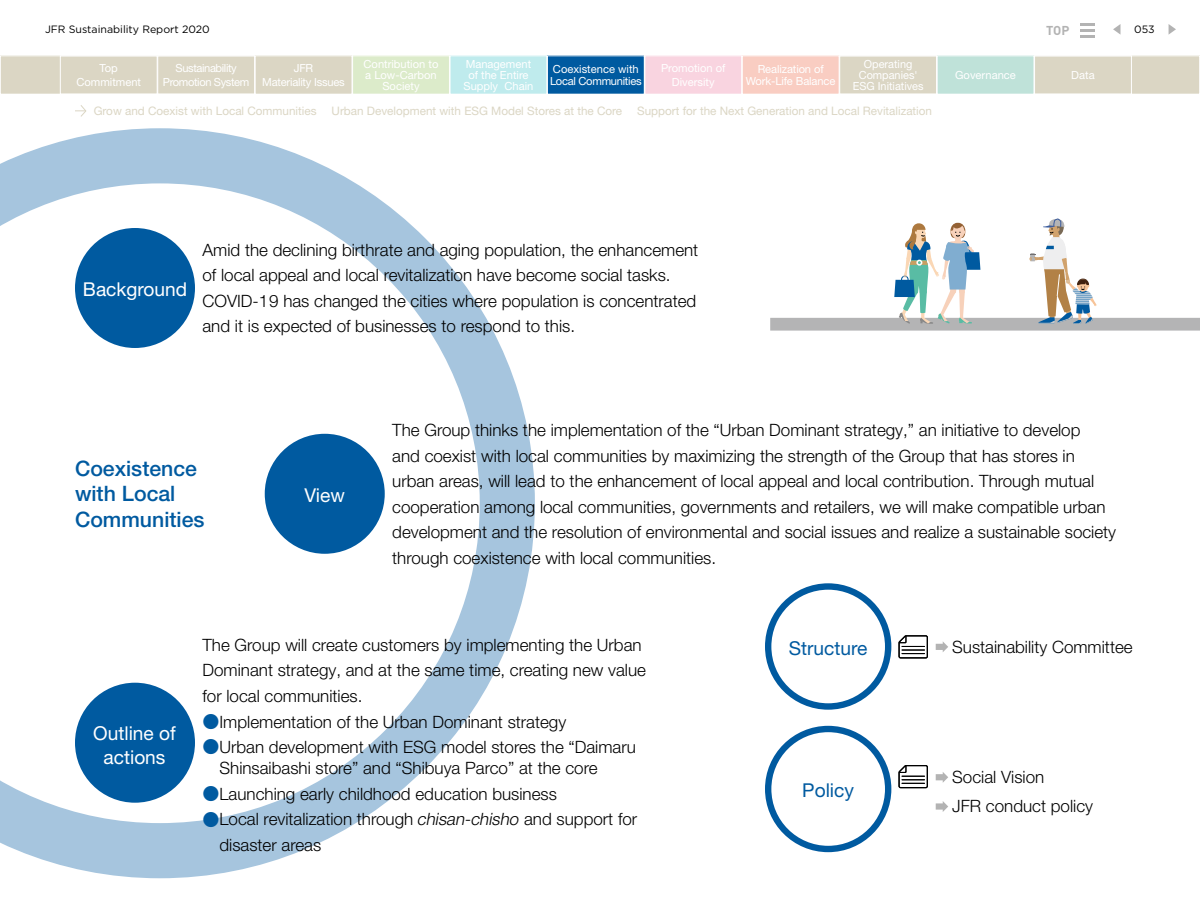
<style>
.page{position:relative;width:1200px;height:900px;background:#fff}
.page>*{position:absolute;margin:0;border:0;box-sizing:border-box;transform-origin:0 0}
.t1{font:500 21.3px/25.5px "Helvetica Neue LT Pro";color:#005aa0}
.t2{font:19.2px/24.5px "Helvetica Neue LT Pro";color:#fff;text-align:center}
.t3{font:19.2px "Helvetica Neue LT Pro";color:#005aa0}
.t4{font:300 16.95px/25.5px "Helvetica Neue LT Pro";color:#000}
.t5{font:italic 300 16.95px "Helvetica Neue LT Pro";color:#000}
.t6{font:700 12.75px "DIN";color:#b3b3b3}
.t7{font:11.7px "Helvetica Neue LT Pro";color:#dbd6c4}
.t8{font:11.1px/11.1px "Helvetica Neue LT Pro";color:#fff;text-align:center}
.t9{font:11.1px/11.1px "Helvetica Neue LT Pro";letter-spacing:-.025em;color:#fff}
.t10{font:11.1px/13.8px "Helvetica Neue LT Pro";letter-spacing:-.035em;color:#fff;text-align:center}
.t11{font:11.1px/13.8px "Helvetica Neue LT Pro";letter-spacing:-.02em;color:#fff;text-align:center}
.t12{font:10.65px "Gotham";color:#000}
.s1{font-family:"UD Shin Go Pr 6 N";color:#005aa0}
.s2{font-style:italic}
</style>
<div class="page">
<svg style="left:0;top:128px;width:535px;height:750px"></svg>
<div style="left:770px;top:318px;width:430px;height:13px;background:#b4b4b5"></div>
<svg style="left:894px;top:223px;width:86px;height:101px"></svg>
<svg style="left:1029px;top:219px;width:68px;height:105px"></svg>
<svg style="left:936px;top:641px;width:12px;height:11px"></svg>
<svg style="left:898px;top:635px;width:30px;height:23px"></svg>
<svg style="left:936px;top:772px;width:12px;height:11px"></svg>
<svg style="left:936px;top:801px;width:12px;height:11px"></svg>
<svg style="left:898px;top:765px;width:30px;height:23px"></svg>
<svg style="left:75px;top:105px;width:11px;height:12px"></svg>
<div style="left:75px;top:228px;width:120px;height:120px;background:#005aa0;border-radius:50%"></div>
<div style="left:75px;top:683px;width:120px;height:120px;background:#005aa0;border-radius:50%"></div>
<div style="left:265px;top:434px;width:120px;height:120px;background:#005aa0;border-radius:50%"></div>
<div style="left:765px;top:583px;width:126px;height:127px;border:6px solid #005aa0;border-radius:50%"></div>
<div style="left:765px;top:726px;width:126px;height:126px;border:6px solid #005aa0;border-radius:50%"></div>
<svg style="left:1169px;top:24px;width:7px;height:10px"></svg>
<svg style="left:1113px;top:24px;width:7px;height:10px"></svg>
<hr style="left:1080px;top:23px;width:15px;height:3px;background:#b3b3b3">
<hr style="left:1080px;top:29px;width:15px;height:3px;background:#b3b3b3">
<hr style="left:1080px;top:35px;width:15px;height:3px;background:#b3b3b3">
<div style="left:0;top:56px;width:1200px;height:38px;background:#dbd6c4"></div>
<div style="left:60px;top:55px;width:98px;height:39px;border:1px solid #fff"></div>
<div style="left:157px;top:55px;width:98px;height:39px;border:1px solid #fff"></div>
<div style="left:255px;top:55px;width:97px;height:39px;border:1px solid #fff"></div>
<div style="left:353px;top:56px;width:96px;height:38px;background:#dcebca"></div>
<div style="left:352px;top:55px;width:98px;height:39px;border:1px solid #fff"></div>
<div style="left:450px;top:56px;width:97px;height:38px;background:#bfebed"></div>
<div style="left:450px;top:55px;width:97px;height:39px;border:1px solid #fff"></div>
<div style="left:547px;top:56px;width:97px;height:38px;background:#005aa0"></div>
<div style="left:645px;top:56px;width:97px;height:38px;background:#f9d4e0"></div>
<div style="left:645px;top:55px;width:97px;height:39px;border:1px solid #fff"></div>
<div style="left:742px;top:56px;width:97px;height:38px;background:#f9cdc2"></div>
<div style="left:742px;top:55px;width:97px;height:39px;border:1px solid #fff"></div>
<div style="left:937px;top:56px;width:97px;height:38px;background:#bfe2d9"></div>
<div style="left:937px;top:55px;width:97px;height:39px;border:1px solid #fff"></div>
<div style="left:839px;top:55px;width:98px;height:39px;border:1px solid #fff"></div>
<div style="left:1034px;top:55px;width:98px;height:39px;border:1px solid #fff"></div>
<p class="t12" style="left:45px;top:22px;width:166px">JFR Sustainability Report 2020</p>
<p class="t8" style="left:76px;top:61px;width:66px;line-height:13.8px">Top<br>Commitment</p>
<p class="t10" style="left:163px;top:61px;width:88px">Sustainability<br>Promotion System</p>
<p class="t11" style="left:262px;top:61px;width:84px">JFR<br>Materiality Issues</p>
<p class="t8" style="left:364px;top:58px;width:76px">Contribution to a Low-Carbon<br>Society</p>
<p class="t8" style="left:466px;top:58px;width:67px">Management</p>
<p class="t8" style="left:468px;top:69px;width:62px">of the Entire</p>
<p class="t8" style="left:504px;top:80px;width:30px">Chain</p>
<p class="t8" style="left:463px;top:80px;width:36px">Supply</p>
<p class="t9" style="left:550px;top:64px;width:93px">Coexistence with<br>Local Communities</p>
<p class="t8" style="left:661px;top:61px;width:66px;line-height:13.8px">Promotion of<br>Diversity</p>
<p class="t8" style="left:758px;top:64px;width:67px">Realization of</p>
<p class="t8" style="left:746px;top:75px;width:91px">Work-Life Balance</p>
<p class="t6" style="left:1046px;top:22px;width:25px">TOP</p>
<p class="t8" style="left:853px;top:58px;width:72px">Operating<br>Companies'<br>ESG Initiatives</p>
<p class="t8" style="left:1071px;top:69px;width:25px">Data</p>
<p class="t8" style="left:955px;top:69px;width:62px">Governance</p>
<p class="t7" style="left:94px;top:104px;width:224px">Grow and Coexist with Local Communities</p>
<p class="t7" style="left:332px;top:104px;width:292px">Urban Development with ESG Model Stores at the Core</p>
<p class="t7" style="left:637px;top:104px;width:296px">Support for the Next Generation and Local Revitalization</p>
<p class="t12" style="left:1134px;top:22px;width:22px">053</p>
<p class="t2" style="left:83px;top:277px;width:106px">Background</p>
<p class="t4" style="left:202px;top:237px;width:497px">Amid the declining birthrate and aging population, the enhancement of local appeal and local revitalization have become social tasks.<br>COVID-19 has changed the cities where population is concentrated and isit expected of businesses to respond to this.</p>
<p class="t1" style="left:75px;top:455px;width:131px">Coexistence with Local<br>Communities</p>
<p class="t2" style="left:305px;top:482px;width:42px">View</p>
<p class="t4" style="left:392px;top:417px;width:725px">The Group thinks the implementation of the “Urban Dominant strategy,” an initiative to develop<br>and coexist with local communities by maximizing the strength of the Group that has stores in urban areas, will lead to the enhancement of local appeal and local contribution. Through mutual cooperation among local communities, governments and retailers, we will make compatible urban development and the resolution of environmental and social issues and realize a sustainable society through coexistence with local communities.</p>
<p class="t2" style="left:93px;top:720px;width:84px">Outline of actions</p>
<p class="t4" style="left:202px;top:632px;width:445px">The Group will create customers by implementing the Urban<br>Dominant strategy, and at the same time, creating new value for local communities.</p>
<p class="t4" style="left:202px;top:708px;width:365px"><span class="s1">●</span>Implementation of the Urban Dominant strategy</p>
<p class="t4" style="left:220px;top:736px;width:418px;line-height:21.3px;text-indent:-17px"><span class="s1">●</span>Urban development with ESG model stores the “Daimaru<br>Shinsaibashi store” and “Shibuya Parco” at the core</p>
<p class="t4" style="left:202px;top:781px;width:356px"><span class="s1">●</span>Launching early childhood education business</p>
<p class="t4" style="left:202px;top:806px;width:436px"><span class="s1">●</span>Local revitalization through <span class="s2">chisan chisho</span>and support for</p>
<p class="t5" style="left:464px;top:809px;width:11px">-</p>
<p class="t4" style="left:220px;top:832px;width:103px">disaster areas</p>
<p class="t3" style="left:789px;top:636px;width:80px">Structure</p>
<p class="t3" style="left:802px;top:778px;width:53px">Policy</p>
<p class="t4" style="left:952px;top:634px;width:182px">Sustainability Committee</p>
<p class="t4" style="left:952px;top:761px;width:142px;line-height:29.7px">Social Vision<br>JFR conduct policy</p>
</div>
